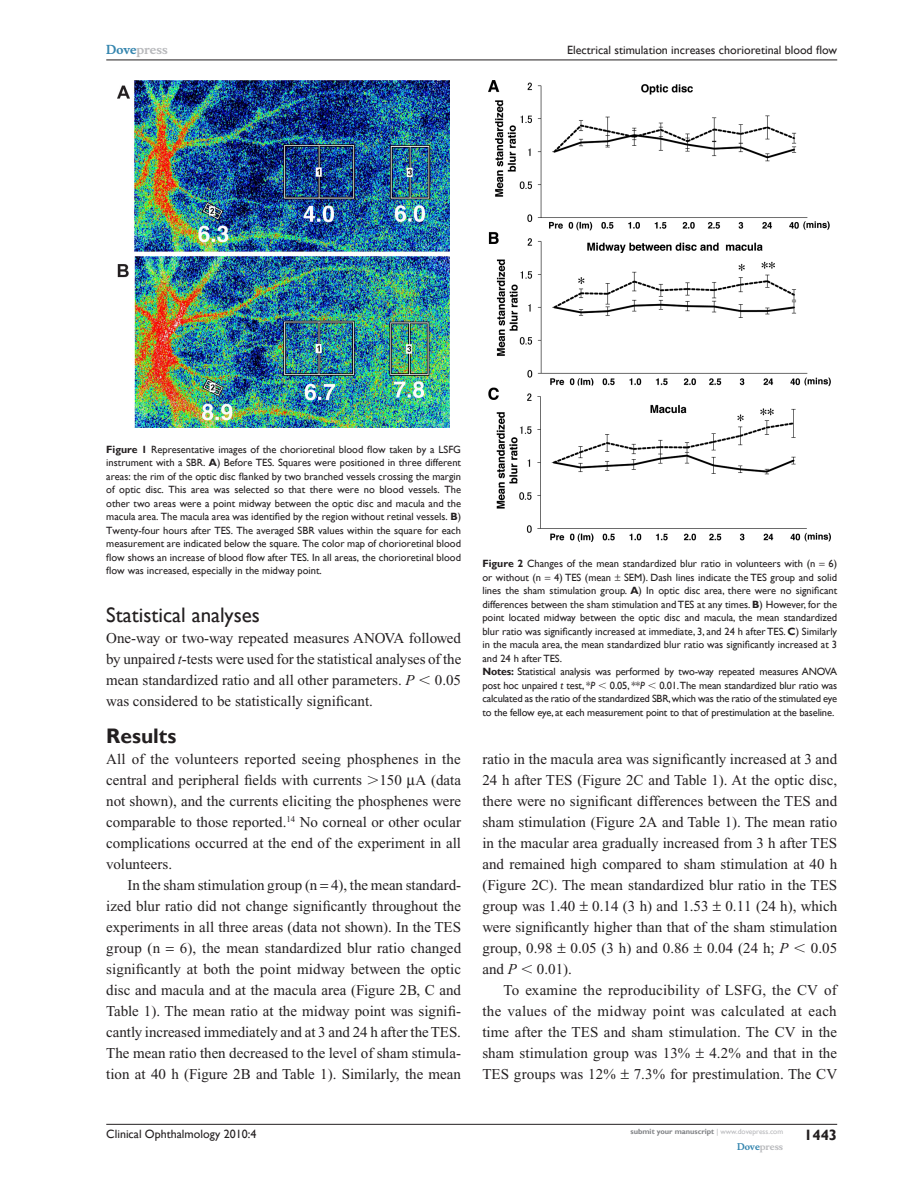
<style>
.page{position:relative;width:918px;height:1188px;background:#fff}
.page>*{position:absolute;margin:0;border:0;box-sizing:border-box;transform-origin:0 0}
.t1{font:21px "Gill Sans";color:#231f20}
.t2{font:700 21px "Gill Sans";color:#231f20}
.t3{font:15px/21px "Times New Roman";color:#231f20;text-align:justify}
.t4{font:700 15px "Gill Sans";color:#231f20}
.t5{font:12px "Gill Sans";color:#231f20}
.t6{font:700 12px "Musee";color:#b8b9bc}
.t7{font:10.5px/13.5px "Gill Sans";color:#231f20;text-align:justify}
.t8{font:700 9px "Musee";color:#b8b9bc}
.t9{font:700 7.5px "Gill Sans";color:#808285}
.s1{color:#3485ae}
.s2{font-weight:700}
.s3{font-style:italic}
.s4{font-family:"Mathematical Pi One"}
.s5{font-weight:400;color:#b8b9bc}
</style>
<div class="page">
<hr style="left:106px;top:1124px;width:731px;height:1px;background:#231f20">
<hr style="left:106px;top:60px;width:731px;height:1px;background:#231f20">
<img style="left:118px;top:81px;width:332px;height:346px">
<img style="left:489px;top:81px;width:342px;height:460px">
<p class="t6" style="left:106px;top:43px;width:63px"><span class="s1">Dove</span>press</p>
<p class="t5" style="left:567px;top:43px;width:271px">Electrical stimulation increases chorioretinal blood flow</p>
<p class="t7" style="left:106px;top:442px;width:356px"><span class="s2">Figure 1</span> Representative images of the chorioretinal blood flow taken by a LSFG instrument with a SBR. <span class="s2">A</span>) Before TES. Squares were positioned in three different areas: the rim of the optic disc flanked by two branched vessels crossing the margin of optic disc. This area was selected so that there were no blood vessels. The other two areas were a point midway between the optic disc and macula and the macula area. The macula area was identified by the region without retinal vessels. <span class="s2">B</span>)<br>Twenty-four hours after TES. The averaged SBR values within the square for each measurement are indicated below the square. The color map of chorioretinal blood flow shows an increase of blood flow after TES. In all areas, the chorioretinal blood flow was increased, especially in the midway point.</p>
<h1 class="t1" style="left:106px;top:602px;width:155px">Statistical analyses</h1>
<p class="t3" style="left:106px;top:627px;width:357px">One-way or two-way repeated measures ANOVA followed by unpaired <span class="s3">t</span>-tests were used for the statistical analyses of the mean standardized ratio and all other parameters. <span class="s3">P</span> <span class="s4">,</span> 0.05 was considered to be statistically significant.</p>
<h1 class="t2" style="left:106px;top:724px;width:72px">Results</h1>
<p class="t3" style="left:106px;top:749px;width:356px">All of the volunteers reported seeing phosphenes in the central and peripheral fields with currents <span class="s4">.</span>150 A (data not shown), and the currents eliciting the phosphenes were comparable to those reported.<sup>14</sup> No corneal or other ocular complications occurred at the end of the experiment in all volunteers.</p>
<p class="t3" style="left:106px;top:875px;width:356px;text-indent:21px">In the sham stimulation group (n 4), the mean standard&shy;ized blur ratio did not change significantly throughout the experiments in all three areas (data not shown). In the TES group (n</p>
<p class="t3" style="left:106px;top:938px;width:356px;text-indent:74px">6), the mean standardized blur ratio changed significantly at both the point midway between the optic disc and macula and at the macula area (Figure 2B, C and Table 1). The mean ratio at the midway point was signifi&shy;cantly increased immediately and at 3 and 24 h after the TES.<br>The mean ratio then decreased to the level of sham stimula&shy;tion at 40 h (Figure 2B and Table 1). Similarly, the mean</p>
<p class="t7" style="left:482px;top:557px;width:356px;text-align:left;text-indent:346px">6) or without (n 4) TES (mean SEM). Dash lines indicate the TES group and solid lines the sham stimulation group. <span class="s2">A</span>) In optic disc area, there were no significant differences between the sham stimulation and TES at any times. <span class="s2">B</span>) However, for the point located midway between the optic disc and macula, the mean standardized blur ratio was significantly increased at immediate, 3, and 24 h after TES. <span class="s2">C</span>) Similarly in the macula area, the mean standardized blur ratio was significantly increased at 3 and 24 h after TES.<br><span class="s2">Notes:</span> Statistical analysis was performed by two-way repeated measures ANOVA post hoc unpaired <span class="s3">t</span> test, *<span class="s3">P</span> <span class="s4">,</span> 0.05, **<span class="s3">P</span> <span class="s4">,</span> 0.01. The mean standardized blur ratio was calculated as the ratio of the standardized SBR, which was the ratio of the stimulated eye to the fellow eye, at each measurement point to that of prestimulation at the baseline.</p>
<p class="t7" style="left:482px;top:557px;width:335px"><span class="s2">Figure 2</span> Changes of the mean standardized blur ratio in volunteers with (n</p>
<p class="t3" style="left:482px;top:749px;width:356px">ratio in the macula area was significantly increased at 3 and 24 h after TES (Figure 2C and Table 1). At the optic disc, there were no significant differences between the TES and sham stimulation (Figure 2A and Table 1). The mean ratio in the macular area gradually increased from 3 h after TES and remained high compared to sham stimulation at 40 h (Figure 2C). The mean standardized blur ratio in the TES group was 1.40 0.14 (3 h) and 1.53 0.11 (24 h), which were significantly higher than that of the sham stimulation group, 0.98 0.05 (3 h) and 0.86 0.04 (24 h; <span class="s3">P</span> <span class="s4">,</span> 0.05 and <span class="s3">P</span> <span class="s4">,</span> 0.01).</p>
<p class="t3" style="left:482px;top:980px;width:356px;text-indent:21px">To examine the reproducibility of LSFG, the CV of the values of the midway point was calculated at each time after the TES and sham stimulation. The CV in the sham stimulation group was 13%</p>
<p class="t3" style="left:482px;top:1043px;width:356px;text-align:right">4.2% and that in the<br>TES groups was 12% 7.3% for prestimulation. The CV</p>
<p class="t5" style="left:106px;top:1127px;width:152px">Clinical Ophthalmology 2010:4</p>
<p class="t9" style="left:631px;top:1127px;width:154px">submit your manuscript <span class="s5">| www.dovepress.com</span></p>
<p class="t8" style="left:737px;top:1141px;width:48px"><span class="s1">Dove</span>press</p>
<p class="t4" style="left:804px;top:1126px;width:35px">1443</p>
</div>
